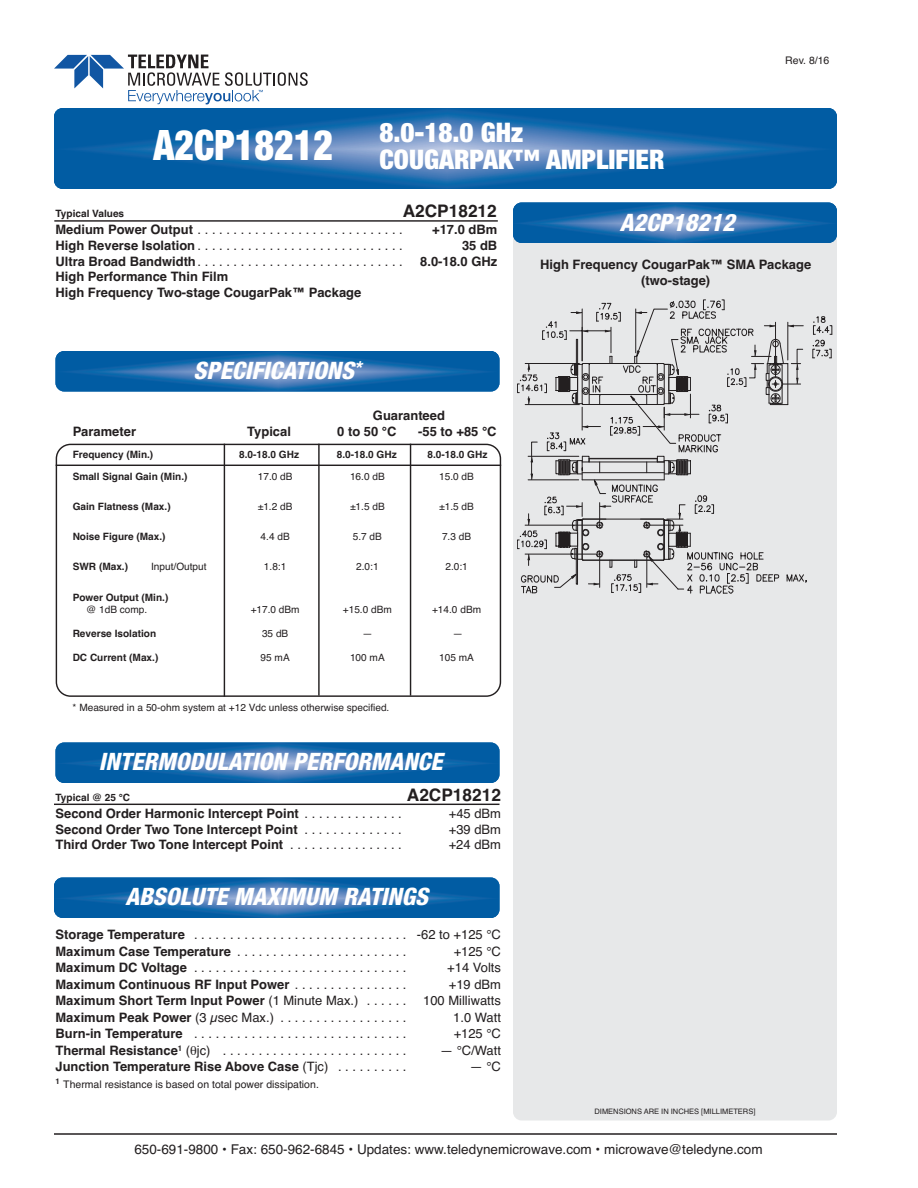
<style>
.page{position:relative;width:918px;height:1188px;background:#fff}
.page>*{position:absolute;margin:0;border:0;box-sizing:border-box;transform-origin:0 0}
.t1{font:900 condensed 27px/27.3px "Helvetica Neue";color:#fff}
.t2{font:italic 800 condensed 24px "Helvetica Neue";color:#fff}
.t3{font:700 17.25px "Helvetica";color:#231f20}
.t4{font:13.5px "Helvetica";color:#231f20}
.t5{font:12.9px/16.5px "Helvetica";color:#231f20}
.t6{font:700 12.9px/15.6px "Helvetica";color:#231f20}
.t7{font:10.5px "Helvetica";color:#231f20}
.t8{font:10.05px "Helvetica";color:#231f20}
.t9{font:700 10.05px "Helvetica";color:#231f20}
.t10{font:7.5px "Helvetica";color:#231f20}
.s1{font-weight:700}
.s2{font-weight:400}
</style>
<div class="page">
<svg style="left:54px;top:108px;width:783px;height:81px;background:#206bad"></svg>
<hr style="left:54px;top:1133px;width:783px;height:2px;background:#231f20">
<div style="left:513px;top:202px;width:324px;height:918px;background:#e7e8e9;border-radius:9px"></div>
<svg style="left:56px;top:351px;width:444px;height:41px;background:#226dae"></svg>
<svg style="left:56px;top:742px;width:444px;height:41px;background:#226dae"></svg>
<svg style="left:54px;top:878px;width:446px;height:40px;background:#216cad"></svg>
<svg style="left:513px;top:202px;width:324px;height:41px;background:#226dae"></svg>
<svg style="left:54px;top:55px;width:254px;height:49px"></svg>
<hr style="left:54px;top:220px;width:444px;height:2px;background:#231f20">
<svg style="left:56px;top:444px;width:445px;height:253px"></svg>
<hr style="left:56px;top:465px;width:445px;height:1px;background:#231f20">
<hr style="left:224px;top:444px;width:1px;height:253px;background:#231f20">
<hr style="left:318px;top:444px;width:2px;height:252px;background:#231f20">
<hr style="left:410px;top:444px;width:1px;height:252px;background:#231f20">
<hr style="left:54px;top:804px;width:446px;height:1px;background:#231f20">
<svg style="left:517px;top:299px;width:315px;height:295px"></svg>
<h1 class="t1" style="left:153px;top:121px;width:513px;text-indent:226px">8.0-18.0 GHz<br><sup>A2CP18212</sup> COUGARPAK™ AMPLIFIER</h1>
<p class="t7" style="left:785px;top:55px;width:46px">Rev. 8/16</p>
<p class="t9" style="left:56px;top:208px;width:70px">Typical Values</p>
<h3 class="t3" style="left:403px;top:201px;width:96px">A2CP18212</h3>
<p class="t5" style="left:56px;top:222px;width:349px"><span class="s1">Medium Power Output</span> . . . . . . . . . . . . . . . . . . . . . . . . . . . . .</p>
<p class="t6" style="left:432px;top:222px;width:67px">+17.0 dBm</p>
<p class="t5" style="left:55px;top:237px;width:349px"><span class="s1">High Reverse Isolation</span> . . . . . . . . . . . . . . . . . . . . . . . . . . . . .</p>
<p class="t6" style="left:462px;top:238px;width:37px">35 dB</p>
<p class="t5" style="left:55px;top:253px;width:349px"><span class="s1">Ultra Broad Bandwidth</span>. . . . . . . . . . . . . . . . . . . . . . . . . . . . .</p>
<p class="t6" style="left:420px;top:253px;width:79px">8.0-18.0 GHz</p>
<p class="t6" style="left:55px;top:269px;width:307px">High Performance Thin Film<br>High Frequency Two-stage CougarPak™ Package</p>
<h2 class="t2" style="left:194px;top:361px;width:169px">SPECIFICATIONS<sup>*</sup></h2>
<p class="t6" style="left:373px;top:408px;width:74px">Guaranteed</p>
<p class="t6" style="left:73px;top:424px;width:65px">Parameter</p>
<p class="t6" style="left:247px;top:424px;width:45px">Typical</p>
<p class="t6" style="left:337px;top:424px;width:61px">0 to 50 °C</p>
<p class="t6" style="left:418px;top:424px;width:80px">-55 to +85 °C</p>
<p class="t9" style="left:73px;top:449px;width:82px">Frequency (Min.)</p>
<p class="t9" style="left:239px;top:449px;width:61px">8.0-18.0 GHz</p>
<p class="t9" style="left:337px;top:449px;width:61px">8.0-18.0 GHz</p>
<p class="t9" style="left:427px;top:449px;width:61px">8.0-18.0 GHz</p>
<p class="t9" style="left:73px;top:471px;width:116px">Small Signal Gain (Min.)</p>
<p class="t8" style="left:258px;top:471px;width:36px">17.0 dB</p>
<p class="t8" style="left:350px;top:471px;width:36px">16.0 dB</p>
<p class="t8" style="left:439px;top:471px;width:36px">15.0 dB</p>
<p class="t9" style="left:73px;top:501px;width:100px">Gain Flatness (Max.)</p>
<p class="t8" style="left:258px;top:501px;width:36px">±1.2 dB</p>
<p class="t8" style="left:350px;top:501px;width:36px">±1.5 dB</p>
<p class="t8" style="left:439px;top:501px;width:36px">±1.5 dB</p>
<p class="t9" style="left:73px;top:531px;width:94px">Noise Figure (Max.)</p>
<p class="t8" style="left:261px;top:531px;width:31px">4.4 dB</p>
<p class="t8" style="left:353px;top:531px;width:31px">5.7 dB</p>
<p class="t8" style="left:442px;top:531px;width:31px">7.3 dB</p>
<p class="t9" style="left:73px;top:561px;width:57px">SWR (Max.)</p>
<p class="t8" style="left:151px;top:561px;width:57px">Input/Output</p>
<p class="t8" style="left:264px;top:561px;width:24px">1.8:1</p>
<p class="t8" style="left:356px;top:561px;width:24px">2.0:1</p>
<p class="t8" style="left:445px;top:561px;width:24px">2.0:1</p>
<p class="t9" style="left:73px;top:591px;width:97px">Power Output (Min.)</p>
<p class="t8" style="left:86px;top:603px;width:63px">@ 1dB comp.</p>
<p class="t8" style="left:251px;top:603px;width:51px">+17.0 dBm</p>
<p class="t8" style="left:343px;top:603px;width:51px">+15.0 dBm</p>
<p class="t8" style="left:432px;top:603px;width:51px">+14.0 dBm</p>
<p class="t9" style="left:73px;top:627px;width:85px">Reverse Isolation</p>
<p class="t8" style="left:262px;top:627px;width:28px">35 dB</p>
<p class="t8" style="left:362px;top:627px;width:12px">—</p>
<p class="t8" style="left:453px;top:627px;width:12px">—</p>
<p class="t9" style="left:73px;top:652px;width:87px">DC Current (Max.)</p>
<p class="t8" style="left:261px;top:652px;width:31px">95 mA</p>
<p class="t8" style="left:350px;top:652px;width:36px">100 mA</p>
<p class="t8" style="left:439px;top:652px;width:36px">105 mA</p>
<p class="t8" style="left:73px;top:702px;width:318px">* Measured in a 50-ohm system at +12 Vdc unless otherwise specified.</p>
<h2 class="t2" style="left:99px;top:753px;width:345px">INTERMODULATION PERFORMANCE</h2>
<p class="t9" style="left:56px;top:791px;width:76px">Typical @ 25 °C</p>
<h3 class="t3" style="left:407px;top:785px;width:96px">A2CP18212</h3>
<p class="t6" style="left:56px;top:806px;width:348px">Second Order Harmonic Intercept Point <span class="s2">. . . . . . . . . . . . . .</span></p>
<p class="t5" style="left:449px;top:806px;width:54px">+45 dBm</p>
<p class="t6" style="left:56px;top:822px;width:348px">Second Order Two Tone Intercept Point <span class="s2">. . . . . . . . . . . . . .</span></p>
<p class="t5" style="left:449px;top:821px;width:54px">+39 dBm</p>
<p class="t6" style="left:55px;top:837px;width:348px">Third Order Two Tone Intercept Point <span class="s2">. . . . . . . . . . . . . . . .</span></p>
<p class="t5" style="left:449px;top:837px;width:54px">+24 dBm</p>
<h2 class="t2" style="left:125px;top:888px;width:304px">ABSOLUTE MAXIMUM RATINGS</h2>
<p class="t5" style="left:55px;top:926px;width:447px"><span class="s1">Storage Temperature</span> . . . . . . . . . . . . . . . . . . . . . . . . . . . . . . -62 to +125 °C<br><span class="s1">Maximum Case Temperature</span> . . . . . . . . . . . . . . . . . . . . . . . .</p>
<p class="t5" style="left:454px;top:943px;width:49px">+125 °C</p>
<p class="t5" style="left:56px;top:959px;width:353px"><span class="s1">Maximum DC Voltage</span> . . . . . . . . . . . . . . . . . . . . . . . . . . . . . .</p>
<p class="t5" style="left:447px;top:959px;width:55px">+14 Volts</p>
<p class="t6" style="left:56px;top:976px;width:352px">Maximum Continuous RF Input Power <span class="s2">. . . . . . . . . . . . . . . .</span></p>
<p class="t5" style="left:449px;top:976px;width:54px">+19 dBm</p>
<p class="t6" style="left:56px;top:993px;width:353px">Maximum Short Term Input Power <span class="s2">(1 Minute Max.) . . . . . .</span></p>
<p class="t5" style="left:423px;top:992px;width:79px">100 Milliwatts</p>
<p class="t5" style="left:56px;top:1009px;width:353px"><span class="s1">Maximum Peak Power</span> (3 µsec Max.) . . . . . . . . . . . . . . . . . .</p>
<p class="t5" style="left:453px;top:1009px;width:49px">1.0 Watt</p>
<p class="t5" style="left:56px;top:1025px;width:353px"><span class="s1">Burn-in Temperature</span> . . . . . . . . . . . . . . . . . . . . . . . . . . . . . .</p>
<p class="t5" style="left:454px;top:1025px;width:49px">+125 °C</p>
<p class="t5" style="left:56px;top:1042px;width:352px"><span class="s1">Thermal Resistance</span><sup>1</sup> ( jc) . . . . . . . . . . . . . . . . . . . . . . . . . .</p>
<p class="t5" style="left:440px;top:1042px;width:62px">— °C/Watt</p>
<p class="t6" style="left:56px;top:1059px;width:353px">Junction Temperature Rise Above Case <span class="s2">(Tjc) . . . . . . . . . .</span></p>
<p class="t5" style="left:470px;top:1058px;width:33px">— °C</p>
<p class="t7" style="left:56px;top:1078px;width:265px"><sup>1</sup> Thermal resistance is based on total power dissipation.</p>
<h2 class="t2" style="left:620px;top:214px;width:116px">A2CP18212</h2>
<p class="t6" style="left:540px;top:257px;width:273px;text-align:center">High Frequency CougarPak™ SMA Package (two-stage)</p>
<p class="t10" style="left:595px;top:1107px;width:162px">DIMENSIONS ARE IN INCHES [MILLIMETERS]</p>
<p class="t4" style="left:134px;top:1141px;width:630px">650-691-9800 • Fax: 650-962-6845 • Updates: www.teledynemicrowave.com • microwave@teledyne.com</p>
</div>
